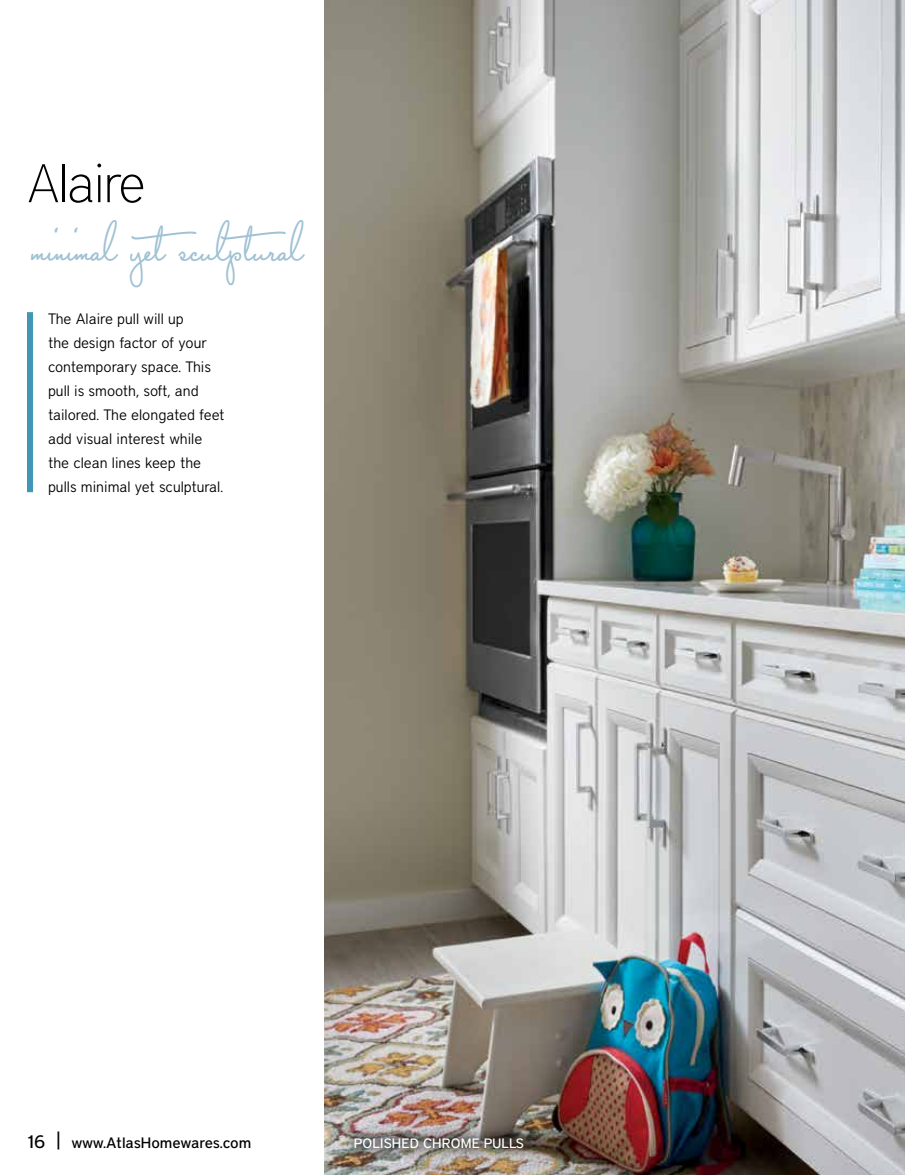
<style>
.page{position:relative;width:905px;height:1175px;background:#fff}
.page>*{position:absolute;margin:0;border:0;box-sizing:border-box;transform-origin:0 0}
.t1{font:100 54px "District";letter-spacing:-.025em;color:#000}
.t2{font:45px "Capistrano BF";letter-spacing:-.065em;color:#a0c2d4}
.t3{font:300 15px/24px "District";color:#000}
.t4{font:500 15px "District";letter-spacing:-.015em;color:#000}
.t5{font:500 13.5px "District";letter-spacing:.015em;color:#fff}
.s1{font-size:18px}
</style>
<div class="page">
<div style="left:27px;top:312px;width:6px;height:180px;background:#4197b5"></div>
<img style="left:324px;top:0;width:580px;height:1174px">
<div style="left:342px;top:1125px;width:193px;height:35px;background:#000;opacity:.75"></div>
<h1 class="t1" style="left:27px;top:152px;width:120px">Alaire</h1>
<h2 class="t2" style="left:27px;top:218px;width:279px">minimal yetsculptural</h2>
<p class="t3" style="left:48px;top:307px;width:178px">The Alaire pull will up<br>the design factor of your contemporary space. This pull is smooth, soft, and tailored. The elongated feet add visual interest while the clean lines keep the pulls minimal yet sculptural.</p>
<p class="t4" style="left:27px;top:1133px;width:226px"><span class="s1">16</span> <sup>|</sup> www.AtlasHomewares.com</p>
<p class="t5" style="left:347px;top:1135px;width:171px">POLISHED CHROME PUL S</p>
<p class="t5" style="left:354px;top:1135px;width:171px">POLISHED CHROME PULLS</p>
</div>
